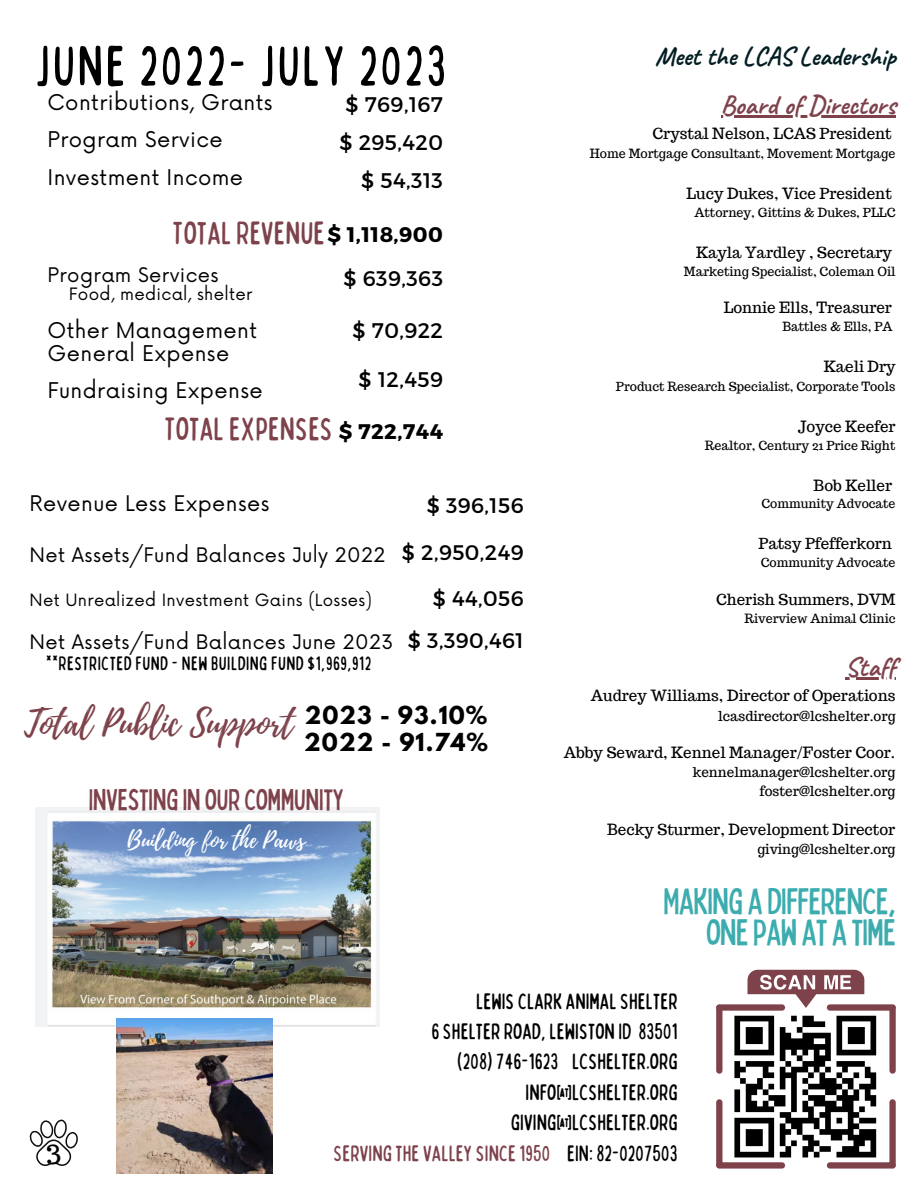
<style>
.page{position:relative;width:918px;height:1188px;background:#fff}
.page>*{position:absolute;margin:0;border:0;box-sizing:border-box;transform-origin:0 0}
.t1{font:condensed 57px "Bobby Jones Soft";letter-spacing:.04em;color:#000}
.t2{font:condensed 36.75px/30.3px "Bobby Jones";letter-spacing:-.01em;color:#3cacae;text-align:right}
.t3{font:35.25px "Playlist Script";color:#7e424b}
.t4{font:condensed 32.85px "Bobby Jones Soft";color:#7e424b}
.t5{font:condensed 32.25px "Bobby Jones Soft";color:#7e424b}
.t6{font:condensed 30px "Bobby Jones";color:#7e424b}
.t7{font:28.5px "Trocchi";color:#000}
.t8{font:700 27px "Caveat";color:#7e424b}
.t9{font:700 26.1px "Caveat";color:#031e23}
.t10{font:condensed 22.5px "Bobby Jones Soft";color:#000}
.t11{font:condensed 22.5px "Bobby Jones Soft";color:#7e424b}
.t12{font:22.5px "Playlist Script";color:#fff}
.t13{font:700 22.05px/27.5px "League Spartan";letter-spacing:.05em;color:#000}
.t14{font:21.15px/23.5px "Now";letter-spacing:.02em;color:#000}
.t15{font:21.15px "Montserrat";letter-spacing:.02em;color:#000}
.t16{font:700 21.15px "Montserrat";letter-spacing:.02em;color:#000}
.t17{font:21px "Now";letter-spacing:.02em;color:#000}
.t18{font:19.65px "Now";letter-spacing:.02em;color:#000}
.t19{font:19.5px "Now";letter-spacing:.02em;color:#000}
.t20{font:condensed 19.5px "Bobby Jones Soft";letter-spacing:.02em;color:#000}
.t21{font:16.65px "Now";letter-spacing:.02em;color:#000}
.t22{font:16.5px "Now";letter-spacing:.02em;color:#000}
.t23{font:15.15px "Trocchi";color:#000}
.t24{font:13.5px "Trocchi";color:#000}
.t25{font:12.45px "Trocchi";color:#000}
.t26{font:12.3px "Trocchi";color:#000}
.s1{color:#000}
</style>
<div class="page">
<svg style="left:748px;top:970px;width:116px;height:38px"></svg>
<div style="left:716px;top:1004px;width:69px;height:7px;background:#7e424b;border-radius:3px"></div>
<div style="left:716px;top:1005px;width:6px;height:69px;background:#7e424b;border-radius:3px"></div>
<div style="left:827px;top:1004px;width:69px;height:7px;background:#7e424b;border-radius:3px"></div>
<div style="left:889px;top:1005px;width:7px;height:69px;background:#7e424b;border-radius:3px"></div>
<div style="left:716px;top:1162px;width:69px;height:7px;background:#7e424b;border-radius:3px"></div>
<div style="left:716px;top:1099px;width:6px;height:69px;background:#7e424b;border-radius:3px"></div>
<div style="left:827px;top:1162px;width:69px;height:7px;background:#7e424b;border-radius:3px"></div>
<div style="left:889px;top:1099px;width:7px;height:69px;background:#7e424b;border-radius:3px"></div>
<svg style="left:734px;top:1016px;width:46px;height:141px"></svg>
<div style="left:734px;top:1016px;width:40px;height:5px;background:#000"></div>
<div style="left:746px;top:1027px;width:17px;height:6px;background:#000"></div>
<div style="left:746px;top:1033px;width:17px;height:5px;background:#000"></div>
<div style="left:746px;top:1038px;width:17px;height:6px;background:#000"></div>
<svg style="left:734px;top:1021px;width:6px;height:29px"></svg>
<svg style="left:768px;top:1021px;width:6px;height:29px"></svg>
<div style="left:734px;top:1050px;width:40px;height:5px;background:#000"></div>
<div style="left:746px;top:1061px;width:28px;height:6px;background:#000"></div>
<svg style="left:763px;top:1067px;width:5px;height:5px"></svg>
<div style="left:763px;top:1072px;width:11px;height:6px;background:#000"></div>
<div style="left:746px;top:1084px;width:17px;height:5px;background:#000"></div>
<div style="left:746px;top:1089px;width:11px;height:6px;background:#000"></div>
<svg style="left:757px;top:1078px;width:17px;height:17px"></svg>
<div style="left:768px;top:1095px;width:17px;height:6px;background:#000"></div>
<div style="left:746px;top:1101px;width:11px;height:5px;background:#000"></div>
<svg style="left:763px;top:1101px;width:5px;height:5px"></svg>
<div style="left:774px;top:1101px;width:11px;height:5px;background:#000"></div>
<svg style="left:734px;top:1061px;width:17px;height:51px"></svg>
<div style="left:746px;top:1106px;width:28px;height:6px;background:#000"></div>
<div style="left:734px;top:1118px;width:40px;height:5px;background:#000"></div>
<div style="left:746px;top:1129px;width:17px;height:6px;background:#000"></div>
<div style="left:746px;top:1135px;width:17px;height:5px;background:#000"></div>
<div style="left:746px;top:1140px;width:17px;height:6px;background:#000"></div>
<svg style="left:734px;top:1123px;width:6px;height:29px"></svg>
<svg style="left:768px;top:1123px;width:6px;height:29px"></svg>
<div style="left:734px;top:1152px;width:40px;height:5px;background:#000"></div>
<svg style="left:780px;top:1016px;width:96px;height:141px"></svg>
<div style="left:836px;top:1152px;width:40px;height:5px;background:#000"></div>
<img style="left:35px;top:807px;width:344px;height:219px">
<img style="left:116px;top:1018px;width:156px;height:156px">
<hr style="left:721px;top:115px;width:175px;height:2px;background:#7e424b">
<svg style="left:845px;top:677px;width:14px;height:2px"></svg>
<hr style="left:859px;top:677px;width:37px;height:2px;background:#7e424b">
<svg style="left:30px;top:1119px;width:48px;height:47px"></svg>
<p class="t1" style="left:35px;top:30px;width:413px">JUNE 2022- JULY 2023</p>
<p class="t14" style="left:48px;top:91px;width:227px">Contributions, Grants</p>
<h3 class="t14" style="left:48px;top:129px;width:177px">Program Service</h3>
<p class="t14" style="left:48px;top:167px;width:197px">Investment Income</p>
<p class="t15" style="left:345px;top:90px;width:99px">$ 769,167</p>
<p class="t15" style="left:339px;top:128px;width:105px">$ 295,420</p>
<h6 class="t15" style="left:361px;top:166px;width:83px">$ 54,313</h6>
<p class="t5" style="left:172px;top:212px;width:154px">TOTAL REVENUE</p>
<p class="t16" style="left:327px;top:220px;width:117px">$ 1,118,900</p>
<p class="t18" style="left:48px;top:264px;width:173px">Program Services</p>
<p class="t21" style="left:69px;top:284px;width:185px">Food, medical, shelter</p>
<p class="t14" style="left:48px;top:319px;width:211px">Other Management<br>General Expense</p>
<p class="t14" style="left:48px;top:380px;width:217px">Fundraising Expense</p>
<p class="t4" style="left:164px;top:408px;width:171px">TOTAL EXPENSES</p>
<p class="t15" style="left:343px;top:264px;width:101px">$ 639,363</p>
<p class="t15" style="left:353px;top:316px;width:92px">$ 70,922</p>
<p class="t15" style="left:359px;top:365px;width:86px">$ 12,459</p>
<p class="t16" style="left:339px;top:417px;width:106px">$ 722,744</p>
<h2 class="t17" style="left:30px;top:491px;width:241px">Revenue Less Expenses</h2>
<h5 class="t19" style="left:30px;top:544px;width:357px">Net Assets/Fund Balances July 2022</h5>
<h3 class="t22" style="left:30px;top:591px;width:344px">Net Unrealized Investment Gains (Losses)</h3>
<p class="t19" style="left:30px;top:631px;width:365px">Net Assets/Fund Balances June 2023</p>
<p class="t20" style="left:46px;top:651px;width:327px">**RESTRICTED FUND - NEW BUILDING FUND $1,969,912</p>
<h2 class="t15" style="left:427px;top:492px;width:98px">$ 396,156</h2>
<p class="t15" style="left:402px;top:539px;width:123px">$ 2,950,249</p>
<p class="t15" style="left:433px;top:585px;width:92px">$ 44,056</p>
<p class="t15" style="left:408px;top:627px;width:117px">$ 3,390,461</p>
<p class="t3" style="left:24px;top:698px;width:270px">Total Public Support</p>
<p class="t13" style="left:304px;top:704px;width:185px">2023 - 93.10%<br>2022 - 91.74%</p>
<p class="t6" style="left:89px;top:780px;width:256px">INVESTING IN OUR COMMUNITY</p>
<p class="t12" style="left:127px;top:824px;width:179px">Building for the Paws</p>
<p class="t9" style="left:655px;top:40px;width:242px">Meet the LCAS Leadership</p>
<p class="t8" style="left:721px;top:88px;width:176px">Board of Directors</p>
<p class="t23" style="left:653px;top:124px;width:241px">Crystal Nelson, LCAS President</p>
<p class="t25" style="left:590px;top:145px;width:307px">Home Mortgage Consultant, Movement Mortgage</p>
<p class="t23" style="left:687px;top:183px;width:207px">Lucy Dukes, Vice President</p>
<p class="t25" style="left:694px;top:204px;width:202px">Attorney, Gittins &amp; Dukes, PLLC</p>
<p class="t23" style="left:696px;top:242px;width:197px">Kayla Yardley , Secretary</p>
<p class="t25" style="left:684px;top:263px;width:213px">Marketing Specialist, Coleman Oil</p>
<p class="t23" style="left:724px;top:298px;width:170px">Lonnie Ells, Treasurer</p>
<p class="t25" style="left:782px;top:319px;width:112px">Battles &amp; Ells, PA</p>
<p class="t23" style="left:824px;top:357px;width:73px">Kaeli Dry</p>
<p class="t25" style="left:616px;top:378px;width:281px">Product Research Specialist, Corporate Tools</p>
<p class="t23" style="left:798px;top:416px;width:99px">Joyce Keefer</p>
<p class="t25" style="left:705px;top:437px;width:192px">Realtor, Century 21 Price Right</p>
<p class="t23" style="left:814px;top:475px;width:80px">Bob Keller</p>
<p class="t26" style="left:762px;top:496px;width:136px">Community Advocate</p>
<p class="t23" style="left:758px;top:534px;width:135px">Patsy Pfefferkorn</p>
<p class="t25" style="left:761px;top:554px;width:136px">Community Advocate</p>
<p class="t23" style="left:716px;top:589px;width:181px">Cherish Summers, DVM</p>
<p class="t25" style="left:745px;top:610px;width:152px">Riverview Animal Clinic</p>
<p class="t8" style="left:845px;top:650px;width:52px">Staff</p>
<p class="t23" style="left:591px;top:686px;width:306px">Audrey Williams, Director of Operations</p>
<p class="t24" style="left:718px;top:707px;width:179px">lcasdirector@lcshelter.org</p>
<p class="t23" style="left:564px;top:742px;width:333px">Abby Seward, Kennel Manager/Foster Coor.</p>
<p class="t24" style="left:693px;top:763px;width:204px">kennelmanager@lcshelter.org</p>
<p class="t24" style="left:760px;top:782px;width:137px">foster@lcshelter.org</p>
<p class="t23" style="left:607px;top:820px;width:290px">Becky Sturmer, Development Director</p>
<p class="t24" style="left:757px;top:841px;width:140px">giving@lcshelter.org</p>
<p class="t2" style="left:663px;top:885px;width:234px">MAKING A DIFFERENCE,<br>ONE PAW AT A TIME</p>
<p class="t7" style="left:46px;top:1131px;width:17px">3</p>
<p class="t10" style="left:476px;top:987px;width:203px">LEWIS CLARK ANIMAL SHELTER</p>
<p class="t10" style="left:431px;top:1017px;width:248px">6 SHELTER ROAD, LEWISTON ID 83501</p>
<p class="t10" style="left:457px;top:1047px;width:222px">(208) 746-1623 LCSHELTER.ORG</p>
<h6 class="t10" style="left:526px;top:1078px;width:154px">INFO@LCSHELTER.ORG</h6>
<h3 class="t10" style="left:511px;top:1108px;width:168px">GIVING@LCSHELTER.ORG</h3>
<p class="t11" style="left:333px;top:1139px;width:346px">SERVING THE VALLEY SINCE 1950 <span class="s1">EIN: 82-0207503</span></p>
</div>
